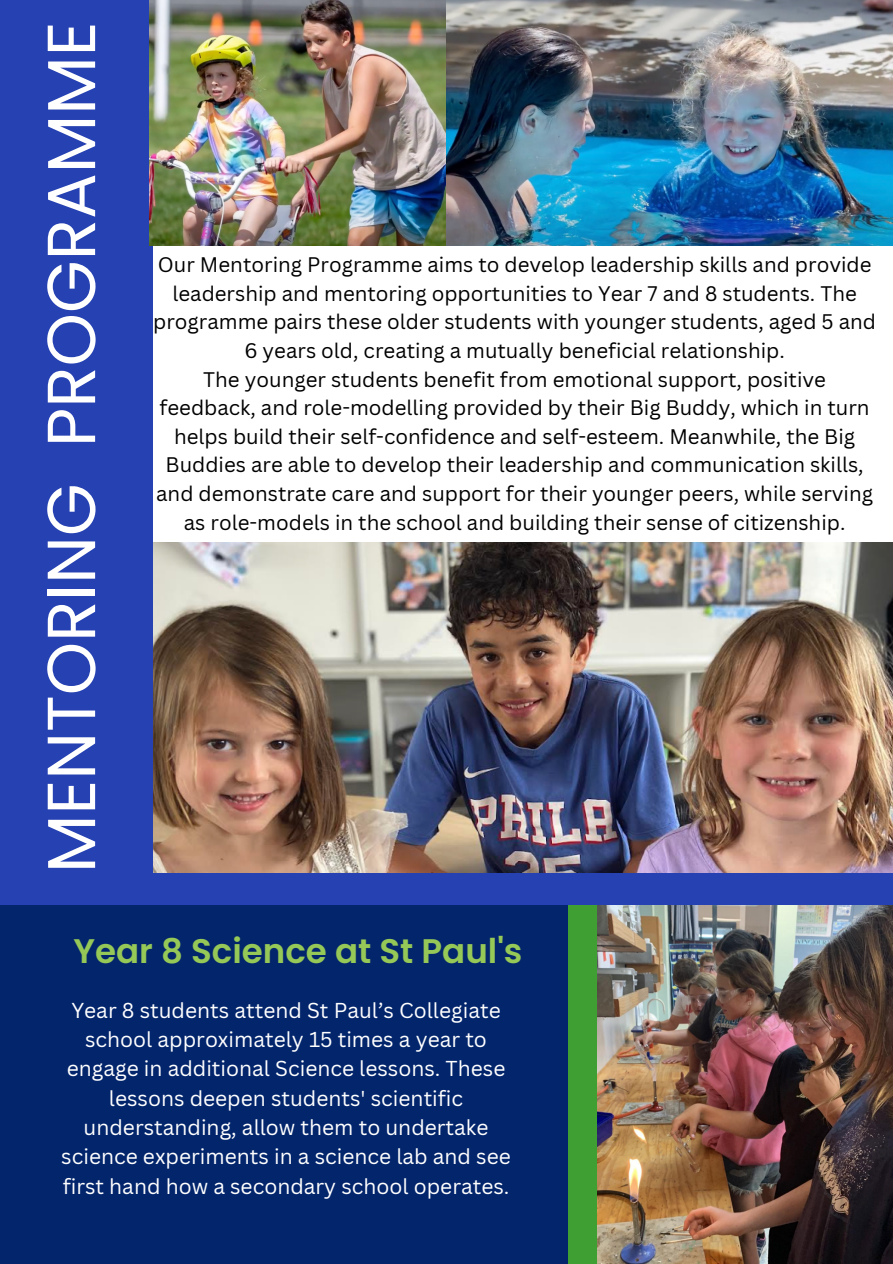
<style>
.page{position:relative;width:893px;height:1264px;background:#fff}
.page>*{position:absolute;margin:0;border:0;box-sizing:border-box;transform-origin:0 0}
.t1{font:67.8px "Poppins";color:#fff}
.t2{font:600 34.05px "Poppins";color:#96c857}
.t3{font:21px/29.2px "Canva Sans";color:#fff;text-align:center}
.t4{font:20.55px/28.5px "Canva Sans";color:#000;text-align:center}
</style>
<div class="page">
<img style="left:153px;top:542px;width:739px;height:331px">
<div style="left:0;top:0;width:153px;height:1263px;background:#2541b2"></div>
<img style="left:149px;top:0;width:743px;height:245px">
<div style="left:0;top:873px;width:892px;height:40px;background:#2541b2"></div>
<div style="left:0;top:905px;width:892px;height:358px;background:#03256c"></div>
<div style="left:568px;top:905px;width:269px;height:358px;background:#409f33"></div>
<img style="left:597px;top:905px;width:295px;height:358px">
<p class="t1" style="left:24px;top:873px;width:853px;rotate:-90deg">MENTORING PROGRAMME</p>
<p class="t4" style="left:153px;top:250px;width:724px">Our Mentoring Programme aims to develop leadership skills and provide leadership and mentoring opportunities to Year 7 and 8 students. The programme pairs these older students with younger students, aged 5 and 6 years old, creating a mutually beneficial relationship.</p>
<h2 class="t4" style="left:156px;top:364px;width:718px">The younger students benefit from emotional support, positive feedback, and role-modelling provided by their Big Buddy, which in turn helps build their self-confidence and self-esteem. Meanwhile, the Big Buddies are able to develop their leadership and communication skills, and demonstrate care and support for their younger peers, while serving as role-models in the school and building their sense of citizenship.</h2>
<p class="t2" style="left:73px;top:927px;width:450px">Year 8 Science at St Paul's</p>
<p class="t3" style="left:61px;top:995px;width:451px">Year 8 students attend St Paul’s Collegiate school approximately 15 times a year to engage in additional Science lessons. These lessons deepen students' scientific understanding, allow them to undertake science experiments in a science lab and see first hand how a secondary school operates.</p>
</div>
